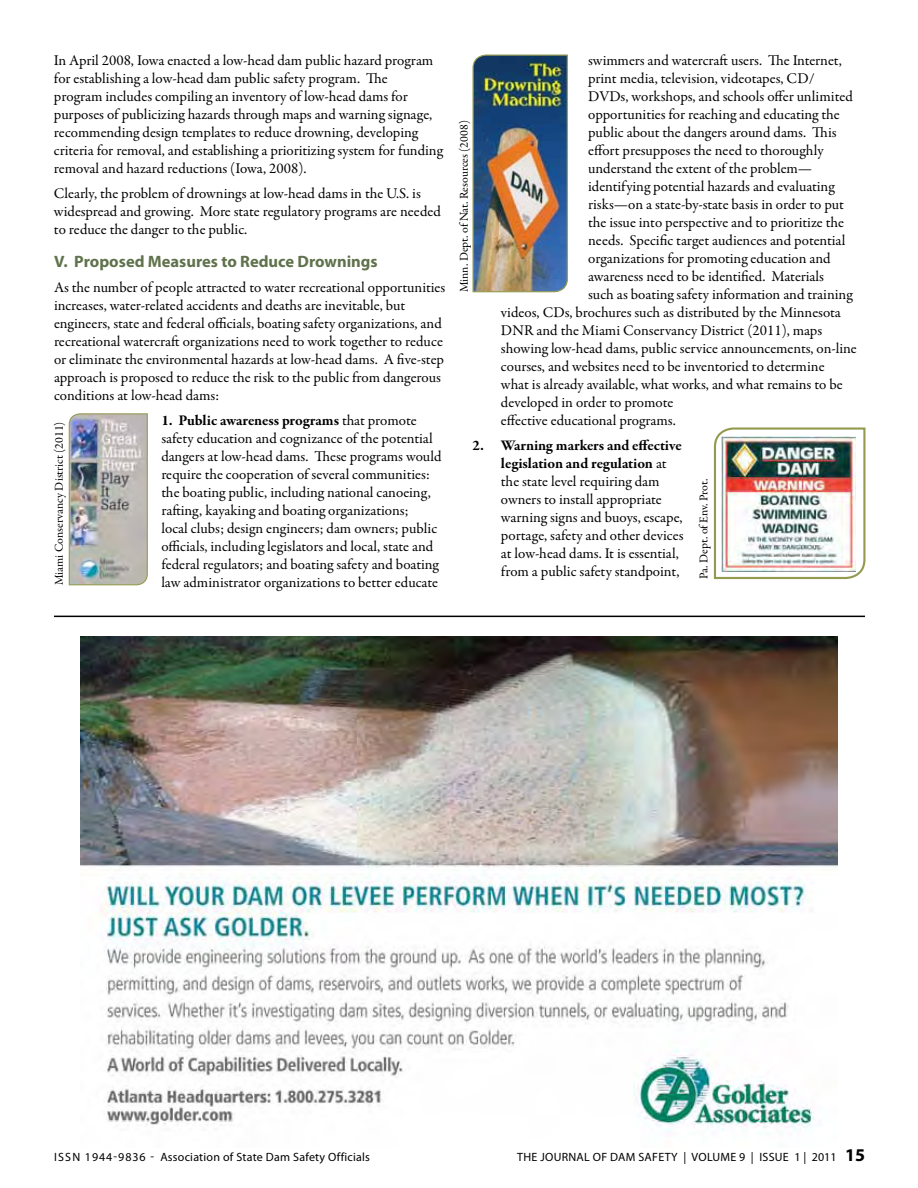
<style>
.page{position:relative;width:918px;height:1188px;background:#fff}
.page>*{position:absolute;margin:0;border:0;box-sizing:border-box;transform-origin:0 0}
.t1{font:700 16.5px "Myriad Pro";color:#60724c}
.t2{font:15px/18px "Garamond Premr Pro";letter-spacing:-.005em;color:#000}
.t3{font:12px "Myriad Pro";letter-spacing:.02em;color:#000}
.t4{font:12px "Garamond Premr Pro";color:#000}
.s1{font-weight:700}
.s2{font-weight:700;font-size:18px}
</style>
<div class="page">
<img style="left:80px;top:636px;width:758px;height:498px">
<hr style="left:54px;top:616px;width:811px;height:1px;background:#000">
<img style="left:472px;top:54px;width:96px;height:239px">
<img style="left:713px;top:427px;width:153px;height:153px">
<img style="left:68px;top:413px;width:80px;height:173px">
<p class="t2" style="left:54px;top:52px;width:390px">In April 2008, Iowa enacted a low-head dam public hazard program for establishing a low-head dam public safety program. The<br>program includes compiling an inventory of low-head dams for purposes of publicizing hazards through maps and warning signage, recommending design templates to reduce drowning, developing criteria for removal, and establishing a prioritizing system for funding removal and hazard reductions (Iowa, 2008).</p>
<p class="t2" style="left:54px;top:185px;width:389px">Clearly, the problem of drownings at low-head dams in the U.S. is widespread and growing. More state regulatory programs are needed to reduce the danger to the public.</p>
<p class="t1" style="left:54px;top:251px;width:325px">V. Proposed Measures to Reduce Drownings</p>
<p class="t2" style="left:54px;top:279px;width:393px">As the number of people attracted to water recreational opportunities increases, water-related accidents and deaths are inevitable, but engineers, state and federal officials, boating safety organizations, and recreational watercraft organizations need to work together to reduce or eliminate the environmental hazards at low-head dams. A five-step approach is proposed to reduce the risk to the public from dangerous conditions at low-head dams:</p>
<p class="t2" style="left:161px;top:412px;width:282px"><span class="s1">1. Public awareness programs</span> that promote safety education and cognizance of the potential dangers at low-head dams. These programs would require the cooperation of several communities: the boating public, including national canoeing, rafting, kayaking and boating organizations;<br>local clubs; design engineers; dam owners; public officials, including legislators and local, state and federal regulators; and boating safety and boating law administrator organizations to better educate</p>
<p class="t4" style="left:52px;top:585px;width:165px;rotate:-90deg">Miami Conservancy District (2011)</p>
<p class="t2" style="left:588px;top:52px;width:255px">swimmers and watercraft users. The Internet,</p>
<p class="t2" style="left:588px;top:70px;width:228px">print media, television, videotapes, CD/</p>
<p class="t2" style="left:588px;top:88px;width:266px">DVDs, workshops, and schools offer unlimited</p>
<p class="t2" style="left:588px;top:106px;width:253px">opportunities for reaching and educating the</p>
<p class="t2" style="left:588px;top:124px;width:250px">public about the dangers around dams. This</p>
<p class="t2" style="left:588px;top:142px;width:237px">effort presupposes the need to thoroughly</p>
<p class="t2" style="left:588px;top:160px;width:226px">understand the extent of the problem—</p>
<p class="t2" style="left:588px;top:178px;width:248px">identifying potential hazards and evaluating</p>
<p class="t2" style="left:588px;top:196px;width:257px">risks—on a state-by-state basis in order to put</p>
<p class="t2" style="left:588px;top:214px;width:257px">the issue into perspective and to prioritize the</p>
<p class="t2" style="left:588px;top:232px;width:259px">needs. Specific target audiences and potential</p>
<p class="t2" style="left:588px;top:250px;width:244px">organizations for promoting education and</p>
<p class="t2" style="left:588px;top:268px;width:237px">awareness need to be identified. Materials</p>
<p class="t2" style="left:588px;top:286px;width:266px">such as boating safety information and training</p>
<p class="t2" style="left:501px;top:304px;width:341px">videos, CDs, brochures such as distributed by the Minnesota</p>
<p class="t2" style="left:501px;top:322px;width:323px">DNR and the Miami Conservancy District (2011), maps</p>
<p class="t2" style="left:501px;top:340px;width:357px">showing low-head dams, public service announcements, on-line</p>
<p class="t2" style="left:501px;top:358px;width:325px">courses, and websites need to be inventoried to determine</p>
<p class="t2" style="left:501px;top:376px;width:343px">what is already available, what works, and what remains to be</p>
<p class="t2" style="left:501px;top:394px;width:174px">developed in order to promote</p>
<p class="t2" style="left:501px;top:412px;width:176px">effective educational programs.</p>
<p class="t2" style="left:501px;top:437px;width:184px;text-indent:-28px"><span class="s1">2. Warning markers and effective legislation and regulation</span> at the state level requiring dam owners to install appropriate warning signs and buoys, escape, portage, safety and other devices at low-head dams. It is essential, from a public safety standpoint,</p>
<p class="t4" style="left:457px;top:292px;width:174px;rotate:-90deg">Minn. Dept. of Nat. Resources (2008)</p>
<p class="t4" style="left:696px;top:579px;width:102px;rotate:-90deg">Pa. Dept. of Env. Prot.</p>
<p class="t3" style="left:54px;top:1149px;width:317px">ISSN 1944-9836 - Association of State Dam Safety Officials</p>
<p class="t3" style="left:517px;top:1149px;width:190px">The Journal of Dam Safety | VOLUME</p>
<p class="t3" style="left:739px;top:1149px;width:127px">9 | ISSUE 1 | 2011 <span class="s2">15</span></p>
</div>
